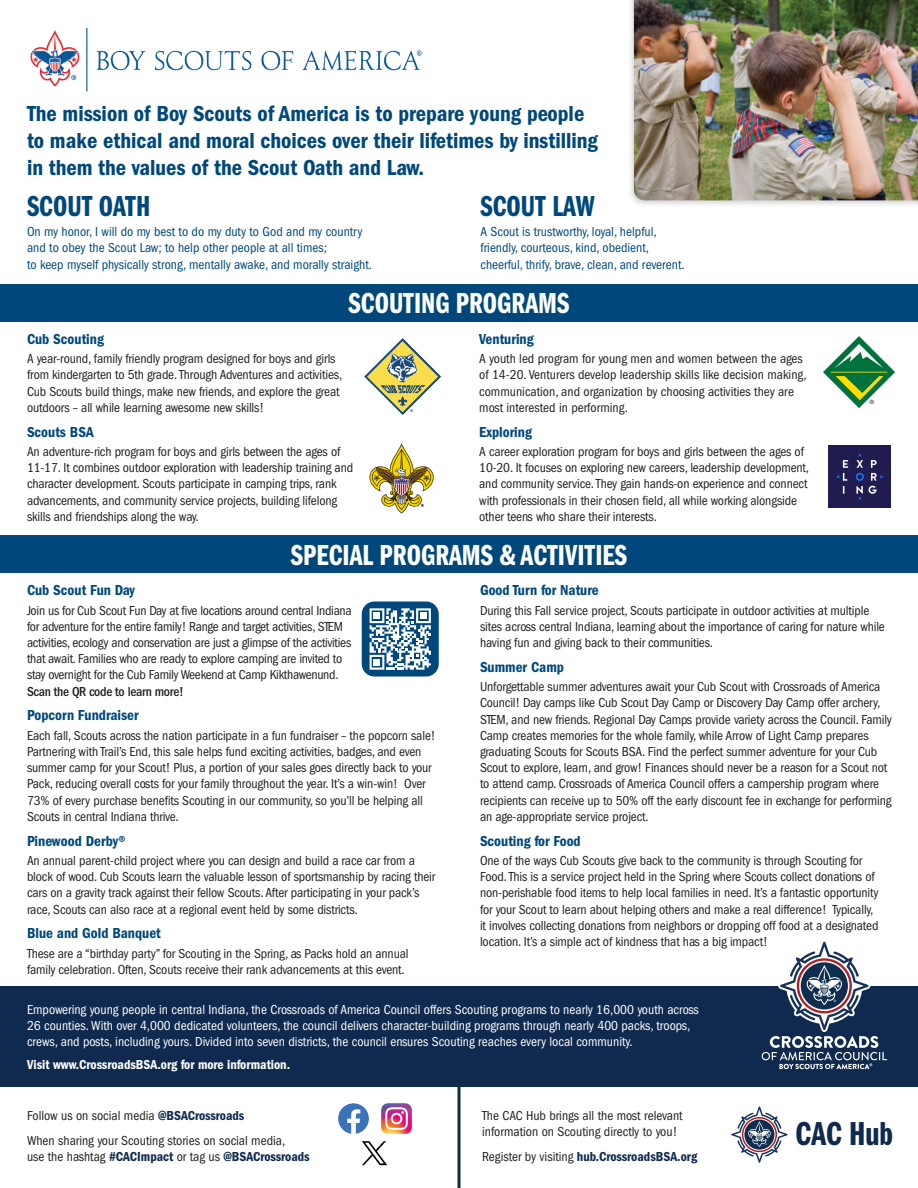
<style>
.page{position:relative;width:918px;height:1188px;background:#fff}
.page>*{position:absolute;margin:0;border:0;box-sizing:border-box;transform-origin:0 0}
.t1{font:34.35px "Franklin Gothic LT Pro Dm Cm";color:#0f2a4e}
.t2{font:30px "Franklin Gothic LT Pro Dm Cm";color:#fff}
.t3{font:30px "Franklin Gothic LT Pro Dm Cm";color:#00487b}
.t4{font:22.5px/27px "Franklin Gothic LT Pro Cn Dm";color:#00487b}
.t5{font:15px "Franklin Gothic LT Pro Cn Dm";color:#00487b}
.t6{font:condensed 13.5px/16.2px "Franklin Gothic LT Pro";letter-spacing:-.01em;color:#231f20}
.t7{font:condensed 13.5px/16.2px "Franklin Gothic LT Pro";color:#fff}
.t8{font:condensed 13.5px/16.2px "Franklin Gothic LT Pro";color:#00487b}
.t9{font:13.5px "Franklin Gothic LT Pro Cn Dm";color:#fff}
.t10{font:13.5px "Franklin Gothic LT Pro Cn Dm";color:#0f2a4e}
.t11{font:condensed 7.35px "Franklin Gothic LT Pro";color:#214975}
.s1{font-weight:500}
.s2{font-family:"Franklin Gothic LT Pro Cn Dm";font-stretch:normal;color:#0f2a4e}
.s3{font-family:"Franklin Gothic LT Pro";font-stretch:condensed;color:#231f20}
</style>
<div class="page">
<div style="left:0;top:986px;width:918px;height:100px;background:#0f2a4e"></div>
<img style="left:338px;top:1103px;width:31px;height:31px">
<img style="left:381px;top:1103px;width:31px;height:31px">
<img style="left:362px;top:1141px;width:25px;height:25px">
<svg style="left:731px;top:1106px;width:57px;height:57px"></svg>
<hr style="left:458px;top:1076px;width:2px;height:112px;background:#0f2a4e">
<img style="left:369px;top:443px;width:65px;height:71px">
<div style="left:829px;top:446px;width:62px;height:62px;background:#201c50"></div>
<svg style="left:836px;top:460px;width:12px;height:34px"></svg>
<svg style="left:856px;top:453px;width:27px;height:47px"></svg>
<img style="left:823px;top:336px;width:72px;height:72px">
<img style="left:364px;top:338px;width:77px;height:77px">
<div style="left:0;top:284px;width:918px;height:37px;background:#00487b"></div>
<div style="left:0;top:535px;width:918px;height:38px;background:#00487b"></div>
<div style="left:627px;top:0;width:291px;height:208px;background:#231f20;opacity:.2"></div>
<img style="left:634px;top:0;width:284px;height:200px">
<img style="left:30px;top:27px;width:392px;height:65px">
<svg style="left:762px;top:941px;width:125px;height:128px"></svg>
<div style="left:362px;top:602px;width:77px;height:75px;background:#00487b;border-radius:13px"></div>
<svg style="left:370px;top:608px;width:61px;height:62px"></svg>
<p class="t4" style="left:27px;top:100px;width:572px">The mission of Boy Scouts of America is to prepare young people to make ethical and moral choices over their lifetimes by instilling in them the values of the Scout Oath and Law.</p>
<p class="t3" style="left:27px;top:190px;width:125px">SCOUT OATH</p>
<p class="t3" style="left:481px;top:190px;width:116px">SCOUT LAW</p>
<p class="t8" style="left:27px;top:224px;width:347px">On my honor, I will do my best to do my duty to God and my country and to obey the Scout Law; to help other people at all times;<br>to keep myself physically strong, mentally awake, and morally straight.</p>
<p class="t8" style="left:481px;top:224px;width:206px">A Scout is trustworthy, loyal, helpful, friendly, courteous, kind, obedient, cheerful, thrify, brave, clean, and reverent.</p>
<p class="t2" style="left:349px;top:286px;width:222px">SCOUTING PROGRAMS</p>
<p class="t5" style="left:27px;top:330px;width:78px">Cub Scouting</p>
<p class="t6" style="left:27px;top:351px;width:317px">A year-round, family friendly program designed for boys and girls from kindergarten to 5th grade. Through Adventures and activities, Cub Scouts build things, make new friends, and explore the great outdoors – all while learning awesome new skills!</p>
<p class="t5" style="left:27px;top:423px;width:68px">Scouts BSA</p>
<p class="t6" style="left:27px;top:444px;width:328px">An adventure-rich program for boys and girls between the ages of 11-17. It combines outdoor exploration with leadership training and character development. Scouts participate in camping trips, rank advancements, and community service projects, building lifelong skills and friendships along the way.</p>
<p class="t11" style="left:410px;top:408px;width:5px">®</p>
<p class="t5" style="left:479px;top:330px;width:56px">Venturing</p>
<p class="t6" style="left:479px;top:351px;width:329px">A youth led program for young men and women between the ages of 14-20. Venturers develop leadership skills like decision making, communication, and organization by choosing activities they are most interested in performing.</p>
<p class="t5" style="left:479px;top:423px;width:54px">Exploring</p>
<p class="t6" style="left:479px;top:444px;width:331px">A career exploration program for boys and girls between the ages of 10-20. It focuses on exploring new careers, leadership development, and community service. They gain hands-on experience and connect with professionals in their chosen field, all while working alongside other teens who share their interests.</p>
<p class="t2" style="left:291px;top:538px;width:338px">SPECIAL PROGRAMS &amp; ACTIVITIES</p>
<p class="t5" style="left:27px;top:582px;width:109px">Cub Scout Fun Day</p>
<p class="t6" style="left:27px;top:602px;width:326px">Join us for Cub Scout Fun Day at five locations around central Indiana for adventure for the entire family! Range and target activities, STEM activities, ecology and conservation are just a glimpse of the activities that await. Families who are ready to explore camping are invited to stay overnight for the Cub Family Weekend at Camp Kikthawenund.<br><span class="s1">Scan the QR code to learn more!</span></p>
<p class="t5" style="left:27px;top:707px;width:113px">Popcorn Fundraiser</p>
<p class="t6" style="left:27px;top:727px;width:410px">Each fall, Scouts across the nation participate in a fun fundraiser – the popcorn sale!<br>Partnering with Trail’s End, this sale helps fund exciting activities, badges, and even summer camp for your Scout! Plus, a portion of your sales goes directly back to your Pack, reducing overall costs for your family throughout the year. It’s a win-win! Over 73% of every purchase benefits Scouting in our community, so you’ll be helping all Scouts in central Indiana thrive.</p>
<p class="t5" style="left:27px;top:832px;width:100px">Pinewood Derby®</p>
<p class="t6" style="left:27px;top:853px;width:410px">An annual parent-child project where you can design and build a race car from a block of wood. Cub Scouts learn the valuable lesson of sportsmanship by racing their cars on a gravity track against their fellow Scouts. After participating in your pack’s race, Scouts can also race at a regional event held by some districts.</p>
<p class="t5" style="left:27px;top:925px;width:135px">Blue and Gold Banquet</p>
<p class="t6" style="left:27px;top:945px;width:383px">These are a “birthday party” for Scouting in the Spring, as Packs hold an annual family celebration. Often, Scouts receive their rank advancements at this event.</p>
<p class="t5" style="left:480px;top:582px;width:120px">Good Turn for Nature</p>
<p class="t6" style="left:480px;top:602px;width:406px">During this Fall service project, Scouts participate in outdoor activities at multiple sites across central Indiana, learning about the importance of caring for nature while having fun and giving back to their communities.</p>
<p class="t5" style="left:480px;top:658px;width:86px">Summer Camp</p>
<p class="t6" style="left:480px;top:679px;width:413px">Unforgettable summer adventures await your Cub Scout with Crossroads of America Council! Day camps like Cub Scout Day Camp or Discovery Day Camp offer archery, STEM, and new friends. Regional Day Camps provide variety across the Council. Family Camp creates memories for the whole family, while Arrow of Light Camp prepares graduating Scouts for Scouts BSA. Find the perfect summer adventure for your Cub Scout to explore, learn, and grow! Finances should never be a reason for a Scout not to attend camp. Crossroads of America Council offers a campership program where recipients can receive up to 50% off the early discount fee in exchange for performing an age-appropriate service project.</p>
<p class="t5" style="left:480px;top:832px;width:102px">Scouting for Food</p>
<p class="t6" style="left:480px;top:853px;width:400px">One of the ways Cub Scouts give back to the community is through Scouting for Food. This is a service project held in the Spring where Scouts collect donations of non-perishable food items to help local families in need. It’s a fantastic opportunity for your Scout to learn about helping others and make a real difference! Typically, it involves collecting donations from neighbors or dropping off food at a designated location. It’s a simple act of kindness that has a big impact!</p>
<p class="t7" style="left:27px;top:1001px;width:673px">Empowering young people in central Indiana, the Crossroads of America Council offers Scouting programs to nearly 16,000 youth across<br>26 counties. With over 4,000 dedicated volunteers, the council delivers character-building programs through nearly 400 packs, troops, crews, and posts, including yours. Divided into seven districts, the council ensures Scouting reaches every local community.</p>
<p class="t9" style="left:27px;top:1057px;width:265px">Visit www.CrossroadsBSA.org for more information.</p>
<p class="t6" style="left:27px;top:1107px;width:219px">Follow us on social media <span class="s2">@BSACrossroads</span></p>
<p class="t6" style="left:27px;top:1132px;width:284px">When sharing your Scouting stories on social media,<br>use the hashtag <span class="s2">#CACImpact</span> or tag us <span class="s2">@BSACrossroads</span></p>
<p class="t6" style="left:482px;top:1107px;width:202px">The CAC Hub brings all the most relevant information on Scouting directly to you!</p>
<p class="t10" style="left:482px;top:1149px;width:217px"><span class="s3">Register by visiting</span> hub.CrossroadsBSA.org</p>
<p class="t1" style="left:796px;top:1114px;width:99px">CAC Hub</p>
</div>
